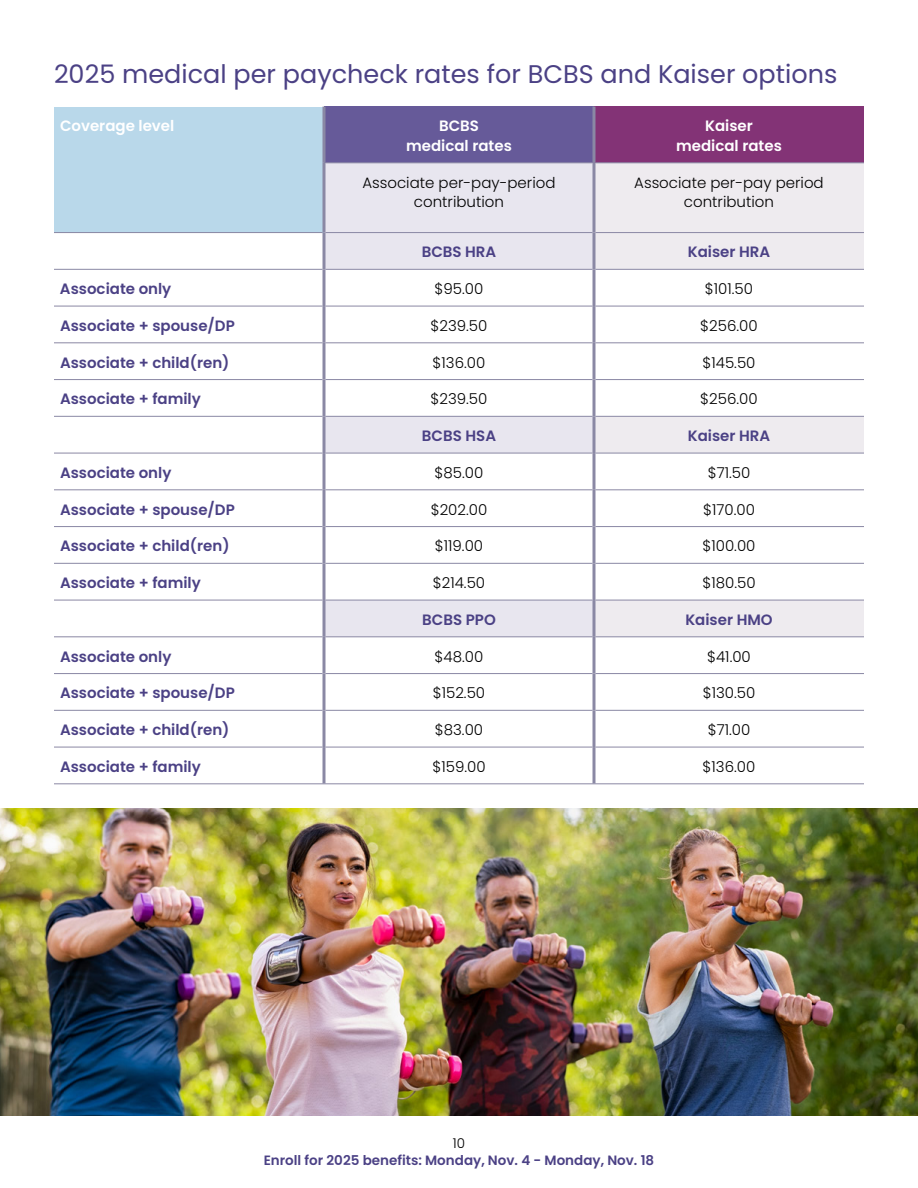
<style>
.page{position:relative;width:918px;height:1188px;background:#fff}
.page>*{position:absolute;margin:0;border:0;box-sizing:border-box;transform-origin:0 0}
.t1{font:25.5px "Poppins";color:#4b4185}
.t2{font:600 15px "Poppins";color:#4b4185}
.t3{font:300 15px/19.5px "Poppins";color:#000;text-align:center}
.t4{font:600 15px/19.5px "Poppins";color:#fff;text-align:center}
.t5{font:600 13.5px "Poppins";color:#4b4185}
.t6{font:300 13.5px "Poppins";color:#000}
</style>
<div class="page">
<hr style="left:917px;top:628px;width:1px;height:488px;background:#f1f7fa">
<div style="left:54px;top:107px;width:270px;height:126px;background:#b9d8ea"></div>
<div style="left:324px;top:107px;width:270px;height:56px;background:#665a99"></div>
<div style="left:594px;top:107px;width:270px;height:56px;background:#833376"></div>
<svg style="left:326px;top:163px;width:266px;height:473px"></svg>
<svg style="left:596px;top:163px;width:268px;height:473px"></svg>
<hr style="left:326px;top:162px;width:266px;height:1px;background:#8a88a4">
<hr style="left:596px;top:162px;width:268px;height:1px;background:#8a88a4">
<hr style="left:54px;top:232px;width:268px;height:1px;background:#8a88a4">
<hr style="left:326px;top:232px;width:266px;height:1px;background:#8a88a4">
<hr style="left:596px;top:232px;width:268px;height:1px;background:#8a88a4">
<hr style="left:54px;top:269px;width:268px;height:1px;background:#8a88a4">
<hr style="left:326px;top:269px;width:266px;height:1px;background:#8a88a4">
<hr style="left:596px;top:269px;width:268px;height:1px;background:#8a88a4">
<hr style="left:54px;top:306px;width:268px;height:1px;background:#8a88a4">
<hr style="left:326px;top:306px;width:266px;height:1px;background:#8a88a4">
<hr style="left:596px;top:306px;width:268px;height:1px;background:#8a88a4">
<hr style="left:54px;top:342px;width:268px;height:1px;background:#8a88a4">
<hr style="left:326px;top:342px;width:266px;height:1px;background:#8a88a4">
<hr style="left:596px;top:342px;width:268px;height:1px;background:#8a88a4">
<hr style="left:54px;top:379px;width:268px;height:1px;background:#8a88a4">
<hr style="left:326px;top:379px;width:266px;height:1px;background:#8a88a4">
<hr style="left:596px;top:379px;width:268px;height:1px;background:#8a88a4">
<hr style="left:54px;top:416px;width:268px;height:1px;background:#8a88a4">
<hr style="left:326px;top:416px;width:266px;height:1px;background:#8a88a4">
<hr style="left:596px;top:416px;width:268px;height:1px;background:#8a88a4">
<hr style="left:54px;top:453px;width:268px;height:1px;background:#8a88a4">
<hr style="left:326px;top:453px;width:266px;height:1px;background:#8a88a4">
<hr style="left:596px;top:453px;width:268px;height:1px;background:#8a88a4">
<hr style="left:54px;top:489px;width:268px;height:1px;background:#8a88a4">
<hr style="left:326px;top:489px;width:266px;height:1px;background:#8a88a4">
<hr style="left:596px;top:489px;width:268px;height:1px;background:#8a88a4">
<hr style="left:54px;top:526px;width:268px;height:1px;background:#8a88a4">
<hr style="left:326px;top:526px;width:266px;height:1px;background:#8a88a4">
<hr style="left:596px;top:526px;width:268px;height:1px;background:#8a88a4">
<hr style="left:54px;top:563px;width:268px;height:1px;background:#8a88a4">
<hr style="left:326px;top:563px;width:266px;height:1px;background:#8a88a4">
<hr style="left:596px;top:563px;width:268px;height:1px;background:#8a88a4">
<hr style="left:54px;top:600px;width:268px;height:1px;background:#8a88a4">
<hr style="left:326px;top:600px;width:266px;height:1px;background:#8a88a4">
<hr style="left:596px;top:600px;width:268px;height:1px;background:#8a88a4">
<hr style="left:54px;top:636px;width:268px;height:1px;background:#8a88a4">
<hr style="left:326px;top:636px;width:266px;height:1px;background:#8a88a4">
<hr style="left:596px;top:636px;width:268px;height:1px;background:#8a88a4">
<hr style="left:54px;top:673px;width:268px;height:1px;background:#8a88a4">
<hr style="left:326px;top:673px;width:266px;height:1px;background:#8a88a4">
<hr style="left:596px;top:673px;width:268px;height:1px;background:#8a88a4">
<hr style="left:54px;top:710px;width:268px;height:1px;background:#8a88a4">
<hr style="left:326px;top:710px;width:266px;height:1px;background:#8a88a4">
<hr style="left:596px;top:710px;width:268px;height:1px;background:#8a88a4">
<hr style="left:54px;top:747px;width:268px;height:1px;background:#8a88a4">
<hr style="left:326px;top:747px;width:266px;height:1px;background:#8a88a4">
<hr style="left:596px;top:747px;width:268px;height:1px;background:#8a88a4">
<hr style="left:54px;top:783px;width:270px;height:1px;background:#8a88a4">
<hr style="left:324px;top:783px;width:270px;height:1px;background:#8a88a4">
<hr style="left:594px;top:783px;width:270px;height:1px;background:#8a88a4">
<svg style="left:322px;top:107px;width:4px;height:56px"></svg>
<svg style="left:322px;top:163px;width:4px;height:70px"></svg>
<svg style="left:322px;top:233px;width:4px;height:36px"></svg>
<svg style="left:322px;top:269px;width:4px;height:37px"></svg>
<svg style="left:322px;top:306px;width:4px;height:37px"></svg>
<svg style="left:322px;top:343px;width:4px;height:37px"></svg>
<svg style="left:322px;top:380px;width:4px;height:36px"></svg>
<svg style="left:322px;top:416px;width:4px;height:37px"></svg>
<svg style="left:322px;top:453px;width:4px;height:37px"></svg>
<svg style="left:322px;top:490px;width:4px;height:37px"></svg>
<svg style="left:322px;top:527px;width:4px;height:36px"></svg>
<svg style="left:322px;top:563px;width:4px;height:37px"></svg>
<svg style="left:322px;top:600px;width:4px;height:37px"></svg>
<svg style="left:322px;top:637px;width:4px;height:37px"></svg>
<svg style="left:322px;top:674px;width:4px;height:36px"></svg>
<svg style="left:322px;top:710px;width:4px;height:37px"></svg>
<svg style="left:322px;top:747px;width:4px;height:36px"></svg>
<svg style="left:592px;top:107px;width:4px;height:56px"></svg>
<svg style="left:592px;top:163px;width:4px;height:70px"></svg>
<svg style="left:592px;top:233px;width:4px;height:36px"></svg>
<svg style="left:592px;top:269px;width:4px;height:37px"></svg>
<svg style="left:592px;top:306px;width:4px;height:37px"></svg>
<svg style="left:592px;top:343px;width:4px;height:37px"></svg>
<svg style="left:592px;top:380px;width:4px;height:36px"></svg>
<svg style="left:592px;top:416px;width:4px;height:37px"></svg>
<svg style="left:592px;top:453px;width:4px;height:37px"></svg>
<svg style="left:592px;top:490px;width:4px;height:37px"></svg>
<svg style="left:592px;top:527px;width:4px;height:36px"></svg>
<svg style="left:592px;top:563px;width:4px;height:37px"></svg>
<svg style="left:592px;top:600px;width:4px;height:37px"></svg>
<svg style="left:592px;top:637px;width:4px;height:37px"></svg>
<svg style="left:592px;top:674px;width:4px;height:36px"></svg>
<svg style="left:592px;top:710px;width:4px;height:37px"></svg>
<svg style="left:592px;top:747px;width:4px;height:36px"></svg>
<img style="left:0;top:808px;width:918px;height:308px">
<h1 class="t1" style="left:54px;top:59px;width:785px">2025 medical per paycheck rates for BCBS and Kaiser options</h1>
<p class="t4" style="left:60px;top:116px;width:116px">Coverage level</p>
<p class="t4" style="left:406px;top:116px;width:107px">BCBS medical rates</p>
<p class="t4" style="left:676px;top:116px;width:107px">Kaiser medical rates</p>
<p class="t3" style="left:362px;top:173px;width:195px">Associate per-pay-period contribution</p>
<p class="t3" style="left:634px;top:173px;width:191px">Associate per-pay period contribution</p>
<p class="t2" style="left:422px;top:243px;width:76px">BCBS HRA</p>
<p class="t2" style="left:688px;top:243px;width:84px">Kaiser HRA</p>
<p class="t2" style="left:60px;top:280px;width:113px">Associate only</p>
<p class="t3" style="left:435px;top:279px;width:50px">$95.00</p>
<p class="t3" style="left:705px;top:279px;width:50px">$101.50</p>
<p class="t2" style="left:60px;top:317px;width:176px">Associate + spouse/DP</p>
<p class="t3" style="left:431px;top:316px;width:58px">$239.50</p>
<p class="t3" style="left:700px;top:316px;width:59px">$256.00</p>
<p class="t2" style="left:60px;top:354px;width:171px">Associate + child(ren)</p>
<p class="t3" style="left:433px;top:353px;width:54px">$136.00</p>
<p class="t3" style="left:703px;top:353px;width:55px">$145.50</p>
<p class="t2" style="left:60px;top:390px;width:142px">Associate + family</p>
<p class="t3" style="left:431px;top:389px;width:58px">$239.50</p>
<p class="t3" style="left:700px;top:389px;width:59px">$256.00</p>
<p class="t2" style="left:422px;top:427px;width:76px">BCBS HSA</p>
<p class="t2" style="left:688px;top:427px;width:84px">Kaiser HRA</p>
<p class="t2" style="left:60px;top:464px;width:113px">Associate only</p>
<p class="t3" style="left:435px;top:463px;width:50px">$85.00</p>
<p class="t3" style="left:708px;top:463px;width:44px">$71.50</p>
<p class="t2" style="left:60px;top:501px;width:176px">Associate + spouse/DP</p>
<p class="t3" style="left:431px;top:500px;width:58px">$202.00</p>
<p class="t3" style="left:703px;top:500px;width:53px">$170.00</p>
<p class="t2" style="left:60px;top:537px;width:171px">Associate + child(ren)</p>
<p class="t3" style="left:435px;top:536px;width:50px">$119.00</p>
<p class="t3" style="left:703px;top:536px;width:55px">$100.00</p>
<p class="t2" style="left:60px;top:574px;width:142px">Associate + family</p>
<p class="t3" style="left:433px;top:573px;width:54px">$214.50</p>
<p class="t3" style="left:702px;top:573px;width:55px">$180.50</p>
<p class="t2" style="left:422px;top:611px;width:75px">BCBS PPO</p>
<p class="t2" style="left:685px;top:611px;width:89px">Kaiser HMO</p>
<p class="t2" style="left:60px;top:648px;width:113px">Associate only</p>
<p class="t3" style="left:435px;top:647px;width:50px">$48.00</p>
<p class="t3" style="left:707px;top:647px;width:45px">$41.00</p>
<p class="t2" style="left:60px;top:684px;width:176px">Associate + spouse/DP</p>
<p class="t3" style="left:433px;top:683px;width:54px">$152.50</p>
<p class="t3" style="left:703px;top:683px;width:54px">$130.50</p>
<p class="t2" style="left:60px;top:721px;width:171px">Associate + child(ren)</p>
<p class="t3" style="left:435px;top:720px;width:50px">$83.00</p>
<p class="t3" style="left:708px;top:720px;width:44px">$71.00</p>
<p class="t2" style="left:60px;top:758px;width:142px">Associate + family</p>
<p class="t3" style="left:432px;top:757px;width:55px">$159.00</p>
<p class="t3" style="left:703px;top:757px;width:54px">$136.00</p>
<p class="t6" style="left:453px;top:1136px;width:14px">10</p>
<p class="t5" style="left:264px;top:1152px;width:392px">Enroll for 2025 benefits: Monday, Nov. 4 - Monday, Nov. 18</p>
</div>
